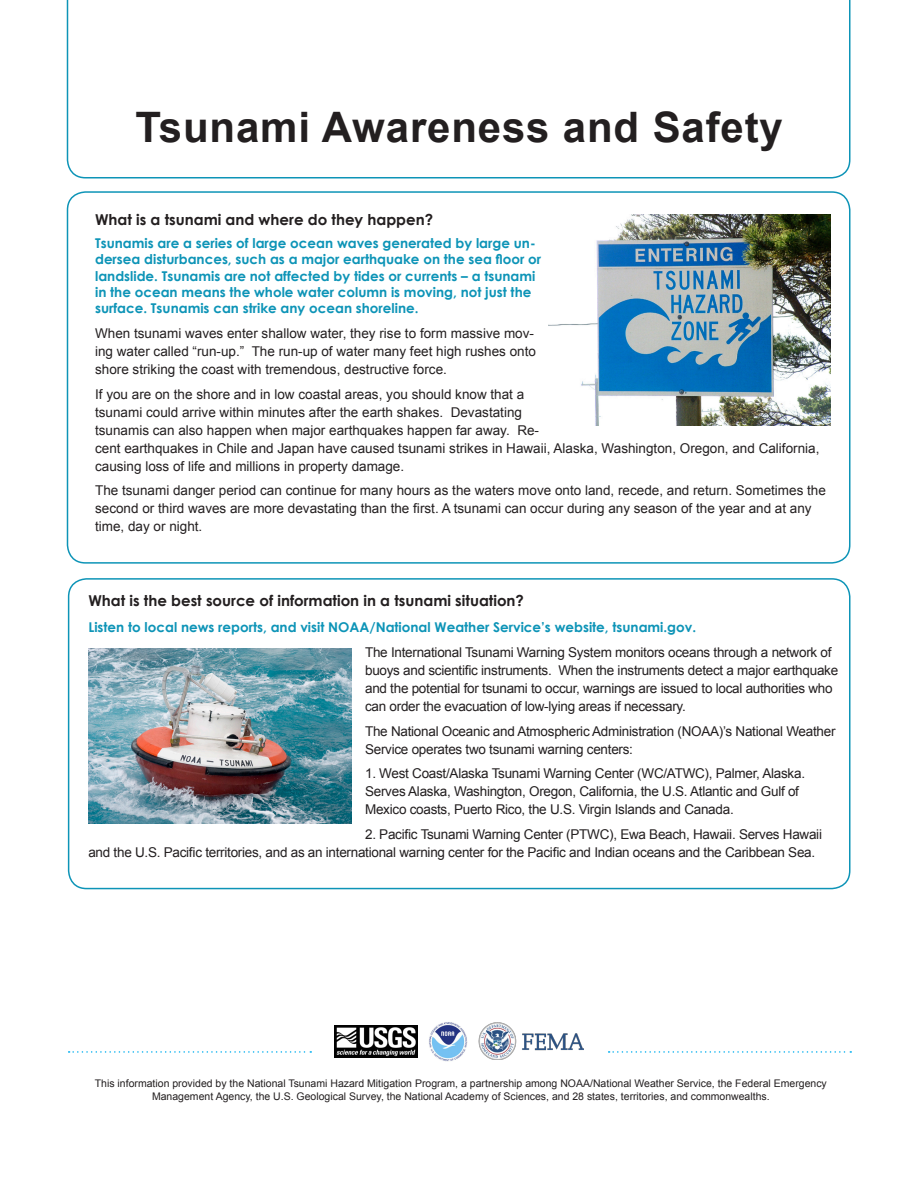
<style>
.page{position:relative;width:918px;height:1188px;background:#fff}
.page>*{position:absolute;margin:0;border:0;box-sizing:border-box;transform-origin:0 0}
.t1{font:700 42px "Arial";letter-spacing:.02em;color:#231f20}
.t2{font:700 15px "Century Gothic";color:#231f20}
.body_text{font:13.5px/18px "Arial";letter-spacing:-.02em;color:#231f20}
.body_text-2{font:13.5px/18px "Arial";color:#231f20}
.subtext{font:700 13.5px/16.2px "Century Gothic";color:#0d94b7}
.body_text-3{font:10.5px/13.5px "Arial";color:#231f20;text-align:center}
</style>
<div class="page">
<div style="left:67px;top:191px;width:783px;height:373px;border:2px solid #0d94b7;border-radius:18px"></div>
<div style="left:68px;top:578px;width:782px;height:311px;border:2px solid #0d94b7;border-radius:18px"></div>
<img style="left:429px;top:1022px;width:39px;height:39px">
<img style="left:479px;top:1023px;width:104px;height:37px">
<img style="left:335px;top:1025px;width:82px;height:33px">
<svg style="left:67px;top:0;width:783px;height:178px"></svg>
<img style="left:548px;top:214px;width:282px;height:211px">
<img style="left:88px;top:649px;width:264px;height:175px">
<svg style="left:69px;top:1051px;width:242px;height:2px"></svg>
<svg style="left:609px;top:1051px;width:242px;height:2px"></svg>
<p class="t1" style="left:135px;top:99px;width:649px">Tsunami Awareness and Safety</p>
<p class="t2" style="left:95px;top:208px;width:340px">What is a tsunami and where do they happen?</p>
<p class="subtext" style="left:95px;top:235px;width:448px">Tsunamis are a series of large ocean waves generated by large un&shy;dersea disturbances, such as a major earthquake on the sea floor or landslide. Tsunamis are not affected by tides or currents – a tsunami in the ocean means the whole water column is moving, not just the surface. Tsunamis can strike any ocean shoreline.</p>
<p class="body_text-2" style="left:95px;top:324px;width:442px">When tsunami waves enter shallow water, they rise to form massive mov&shy;ing water called “run-up.” The run-up of water many feet high rushes onto shore striking the coast with tremendous, destructive force.</p>
<p class="body_text-2" style="left:95px;top:385px;width:726px">If you are on the shore and in low coastal areas, you should know that a<br>tsunami could arrive within minutes after the earth shakes. Devastating<br>tsunamis can also happen when major earthquakes happen far away. Re-<br>cent earthquakes in Chile and Japan have caused tsunami strikes in Hawaii, Alaska, Washington, Oregon, and California, causing loss of life and millions in property damage.</p>
<p class="body_text-2" style="left:95px;top:482px;width:732px">The tsunami danger period can continue for many hours as the waters move onto land, recede, and return. Sometimes the second or third waves are more devastating than the first. A tsunami can occur during any season of the year and at any time, day or night.</p>
<p class="t2" style="left:88px;top:589px;width:437px">What is the best source of information in a tsunami situation?</p>
<p class="subtext" style="left:88px;top:619px;width:609px">Listen to local news reports, and visit NOAA/National Weather Service’s website, tsunami.gov.</p>
<p class="body_text" style="left:365px;top:643px;width:475px">The International Tsunami Warning System monitors oceans through a network of buoys and scientific instruments. When the instruments detect a major earthquake and the potential for tsunami to occur, warnings are issued to local authorities who can order the evacuation of low-lying areas if necessary.</p>
<p class="body_text" style="left:365px;top:722px;width:472px">The National Oceanic and Atmospheric Administration (NOAA)’s National Weather<br>Service operates two tsunami warning centers:</p>
<p class="body_text" style="left:365px;top:765px;width:442px">1. West Coast/Alaska Tsunami Warning Center (WC/ATWC), Palmer, Alaska.<br>Serves Alaska, Washington, Oregon, California, the U.S. Atlantic and Gulf of<br>Mexico coasts, Puerto Rico, the U.S. Virgin Islands and Canada.</p>
<p class="body_text" style="left:88px;top:826px;width:735px;text-indent:277px">2. Pacific Tsunami Warning Center (PTWC), Ewa Beach, Hawaii. Serves Hawaii and the U.S. Pacific territories, and as an international warning center for the Pacific and Indian oceans and the Caribbean Sea.</p>
<p class="body_text-3" style="left:95px;top:1076px;width:734px">This information provided by the National Tsunami Hazard Mitigation Program, a partnership among NOAA/National Weather Service, the Federal Emergency<br>Management Agency, the U.S. Geological Survey, the National Academy of Sciences, and 28 states, territories, and commonwealths.</p>
</div>
